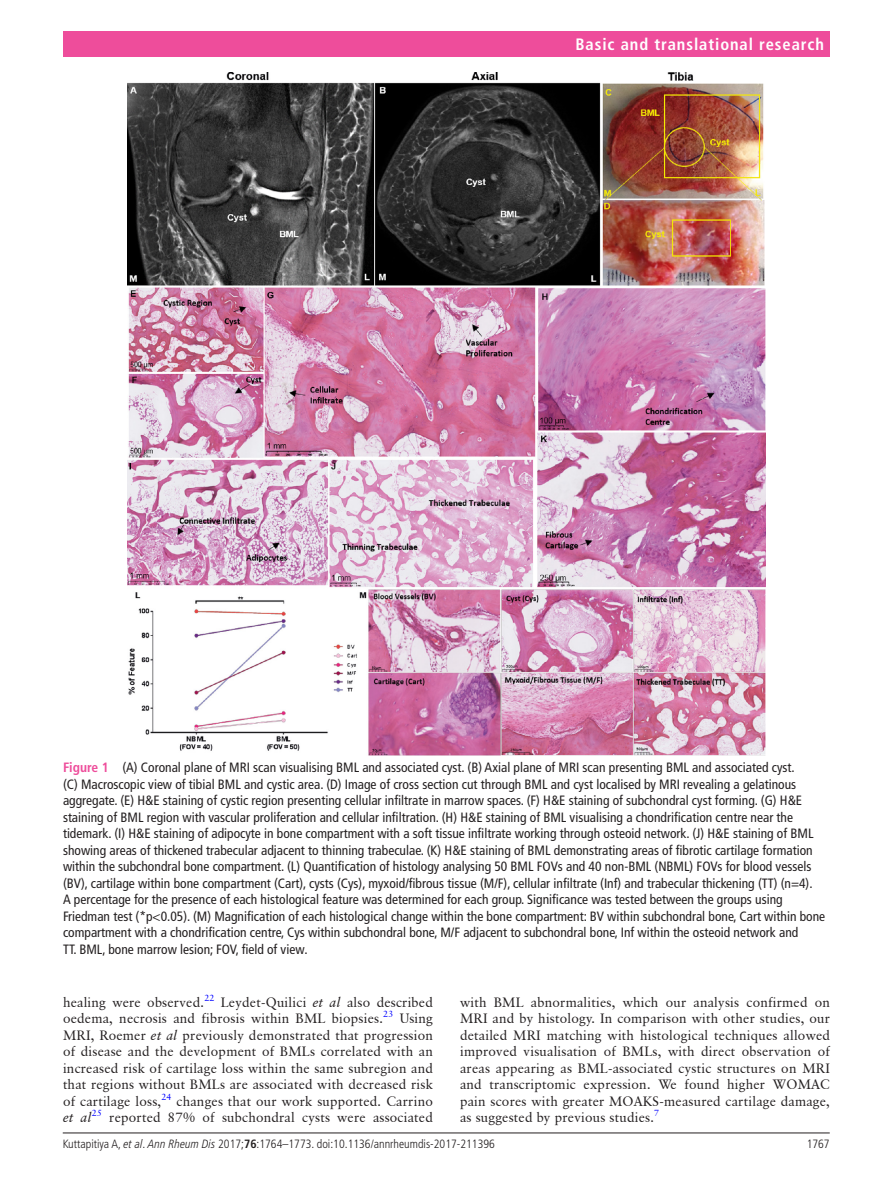
<style>
.page{position:relative;width:893px;height:1191px;background:#fff}
.page>*{position:absolute;margin:0;border:0;box-sizing:border-box;transform-origin:0 0}
.t1{font:700 condensed 16.5px "Frutiger LT Pro";letter-spacing:.055em;color:#fff}
.t2{font:condensed 13.5px/16.5px "Frutiger LT Pro";color:#231f20}
.t3{font:13.5px/16.5px "Classical Garamond BT";letter-spacing:.015em;color:#231f20;text-align:justify}
.t4{font:300 condensed 12px "Frutiger LT Pro";color:#231f20}
.s1{font-weight:700;color:#ee4d9b}
.s2{font-style:italic}
.s3{font-weight:700}
</style>
<div class="page">
<hr style="left:63px;top:1132px;width:767px;height:1px;background:#231f20">
<div style="left:63px;top:31px;width:767px;height:25px;background:#ee4d9b"></div>
<img style="left:127px;top:72px;width:638px;height:683px">
<p class="t1" style="left:575px;top:34px;width:250px">Basic and translational research</p>
<p class="t2" style="left:63px;top:759px;width:764px"><span class="s1">Figure 1</span> (A) Coronal plane of MRI scan visualising BML and associated cyst. (B) Axial plane of MRI scan presenting BML and associated cyst.<br>(C) Macroscopic view of tibial BML and cystic area. (D) Image of cross section cut through BML and cyst localised by MRI revealing a gelatinous aggregate. (E) H&amp;E staining of cystic region presenting cellular infiltrate in marrow spaces. (F) H&amp;E staining of subchondral cyst forming. (G) H&amp;E staining of BML region with vascular proliferation and cellular infiltration. (H) H&amp;E staining of BML visualising a chondrification centre near the tidemark. (I) H&amp;E staining of adipocyte in bone compartment with a soft tissue infiltrate working through osteoid network. (J) H&amp;E staining of BML showing areas of thickened trabecular adjacent to thinning trabeculae. (K) H&amp;E staining of BML demonstrating areas of fibrotic cartilage formation within the subchondral bone compartment. (L) Quantification of histology analysing 50 BML FOVs and 40 non-BML (NBML) FOVs for blood vessels (BV), cartilage within bone compartment (Cart), cysts (Cys), myxoid/fibrous tissue (M/F), cellular infiltrate (Inf) and trabecular thickening (TT) (n=4).<br>A percentage for the presence of each histological feature was determined for each group. Significance was tested between the groups using Friedman test (*p&lt;0.05). (M) Magnification of each histological change within the bone compartment: BV within subchondral bone, Cart within bone compartment with a chondrification centre, Cys within subchondral bone, M/F adjacent to subchondral bone, Inf within the osteoid network and<br>TT. BML, bone marrow lesion; FOV, field of view.</p>
<p class="t3" style="left:63px;top:993px;width:371px">healing were observed.<sup>22</sup> Leydet-Quilici <span class="s2">et al</span> also described oedema, necrosis and fibrosis within BML biopsies.<sup>23</sup> Using MRI, Roemer <span class="s2">et al</span> previously demonstrated that progression of disease and the development of BMLs correlated with an increased risk of cartilage loss within the same subregion and that regions without BMLs are associated with decreased risk of cartilage loss,<sup>24</sup> changes that our work supported. Carrino <span class="s2">et al</span><sup>25</sup></p>
<p class="t3" style="left:109px;top:1109px;width:325px">reported 87% of subchondral cysts were associated</p>
<p class="t3" style="left:460px;top:993px;width:371px">with BML abnormalities, which our analysis confirmed on MRI and by histology. In comparison with other studies, our detailed MRI matching with histological techniques allowed improved visualisation of BMLs, with direct observation of areas appearing as BML-associated cystic structures on MRI and transcriptomic expression. We found higher WOMAC pain scores with greater MOAKS-measured cartilage damage, as suggested by previous studies.<sup>7</sup></p>
<p class="t4" style="left:63px;top:1136px;width:434px">Kuttapitiya A, <span class="s2">et al</span>. <span class="s2">Ann Rheum Dis</span> 2017;<span class="s3">76</span>:1764–1773. doi:10.1136/annrheumdis-2017-211396</p>
<p class="t4" style="left:807px;top:1136px;width:25px">1767</p>
</div>
